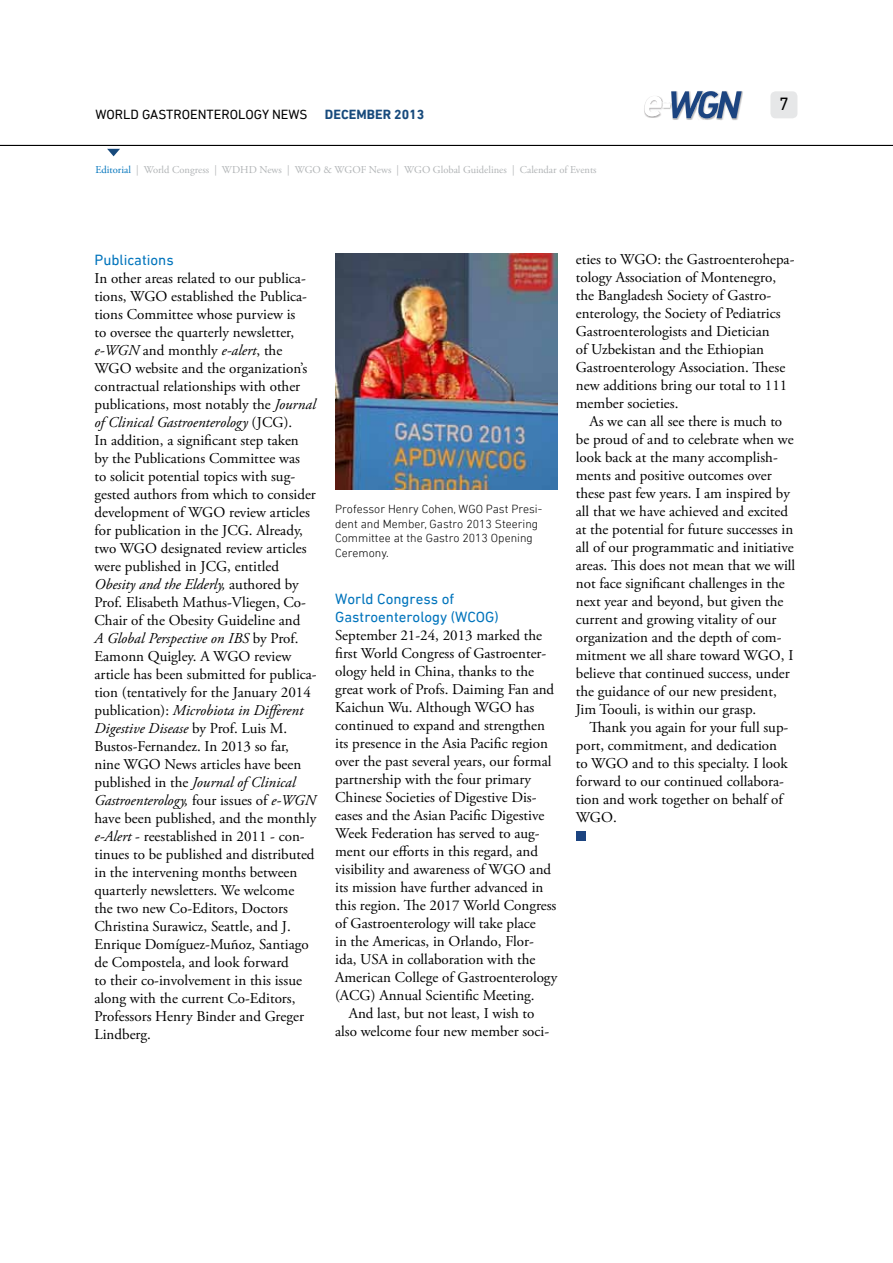
<style>
.page{position:relative;width:893px;height:1263px;background:#fff}
.page>*{position:absolute;margin:0;border:0;box-sizing:border-box;transform-origin:0 0}
.t1{font:18px "DIN Next LT Pro";color:#000}
.t2{font:15px/18px "Adobe Garamond Pro";color:#000}
.t3{font:15px/18px "DIN Next LT Pro";color:#0074bc}
.t4{font:13.5px "DIN Next LT Pro";color:#000}
.t5{font:700 13.5px "DIN Next LT Pro";color:#174a7c}
.t6{font:300 12px/14.4px "DIN Next LT Pro";color:#000}
.t7{font:10.5px "Adobe Garamond Pro";color:#b1b4b6}
.s1{color:#0074bc}
.s2{font-style:italic}
</style>
<div class="page">
<img style="left:672px;top:91px;width:71px;height:29px">
<img style="left:697px;top:118px;width:8px;height:2px">
<svg style="left:645px;top:91px;width:97px;height:27px"></svg>
<div style="left:770px;top:91px;width:27px;height:27px;background:#e6e7e8;border-radius:5px"></div>
<hr style="left:0;top:145px;width:893px;height:1px;background:#000">
<svg style="left:107px;top:149px;width:13px;height:7px"></svg>
<div style="left:576px;top:831px;width:9px;height:9px;background:#1c4480"></div>
<img style="left:335px;top:254px;width:223px;height:236px">
<p class="t4" style="left:95px;top:106px;width:214px">WORLD GASTROENTEROLOGY NEWS</p>
<p class="t5" style="left:325px;top:106px;width:101px">DECEMBER 2013</p>
<p class="t7" style="left:95px;top:164px;width:503px"><span class="s1">Editorial</span> | World Congress | WDHD News | WGO &amp; WGOF News | WGO Global Guidelines | Calendar of Events</p>
<p class="t1" style="left:779px;top:93px;width:11px">7</p>
<p class="t3" style="left:94px;top:251px;width:81px">Publications</p>
<p class="t2" style="left:94px;top:270px;width:224px">In other areas related to our publica&shy;tions, WGO established the Publica&shy;tions Committee whose purview is<br>to oversee the quarterly newsletter, <span class="s2">e-WGN</span> and monthly <span class="s2">e-alert</span>, the WGO website and the organization’s contractual relationships with other publications, most notably the <span class="s2">Journal of Clinical Gastroenterology</span> (JCG).<br>In addition, a significant step taken<br>by the Publications Committee was<br>to solicit potential topics with sug&shy;gested authors from which to consider development of WGO review articles for publication in the JCG. Already, two WGO designated review articles were published in JCG, entitled <span class="s2">Obesity and the Elderly,</span> authored by Prof. Elisabeth Mathus-Vliegen, Co-Chair of the Obesity Guideline and<br><span class="s2">A Global Perspective on IBS</span> by Prof.<br>Eamonn Quigley. A WGO review article has been submitted for publica&shy;tion (tentatively for the January 2014 publication): <span class="s2">Microbiota in Different Digestive Disease</span> by Prof. Luis M.<br>Bustos-Fernandez. In 2013 so far, nine WGO News articles have been published in the <span class="s2">Journal of Clinical Gastroenterology,</span> four issues of <span class="s2">e-WGN </span>have been published, and the monthly <span class="s2">e-Alert</span> - reestablished in 2011 - con&shy;tinues to be published and distributed in the intervening months between quarterly newsletters. We welcome<br>the two new Co-Editors, Doctors Christina Surawicz, Seattle, and J.<br>Enrique Domíguez-Muñoz, Santiago de Compostela, and look forward<br>to their co-involvement in this issue along with the current Co-Editors, Professors Henry Binder and Greger Lindberg.</p>
<p class="t6" style="left:335px;top:502px;width:209px">Professor Henry Cohen, WGO Past Presi&shy;dent and Member, Gastro 2013 Steering<br>Committee at the Gastro 2013 Opening<br>Ceremony.</p>
<p class="t3" style="left:335px;top:589px;width:165px">World Congress of<br>Gastroenterology (WCOG)</p>
<p class="t2" style="left:335px;top:627px;width:208px">September 21-24, 2013 marked the</p>
<p class="t2" style="left:335px;top:645px;width:213px">first World Congress of Gastroenter-</p>
<p class="t2" style="left:335px;top:663px;width:200px">ology held in China, thanks to the</p>
<p class="t2" style="left:335px;top:681px;width:221px">great work of Profs. Daiming Fan and</p>
<p class="t2" style="left:335px;top:699px;width:201px">Kaichun Wu. Although WGO has</p>
<p class="t2" style="left:335px;top:717px;width:211px">continued to expand and strengthen</p>
<p class="t2" style="left:335px;top:735px;width:214px">its presence in the Asia Pacific region</p>
<p class="t2" style="left:335px;top:753px;width:218px">over the past several years, our formal</p>
<p class="t2" style="left:335px;top:771px;width:197px">partnership with the four primary</p>
<p class="t2" style="left:335px;top:789px;width:203px">Chinese Societies of Digestive Dis-</p>
<p class="t2" style="left:335px;top:807px;width:211px">eases and the Asian Pacific Digestive</p>
<p class="t2" style="left:335px;top:825px;width:206px">Week Federation has served to aug-</p>
<p class="t2" style="left:335px;top:843px;width:204px">ment our efforts in this regard, and</p>
<p class="t2" style="left:335px;top:861px;width:217px">visibility and awareness of WGO and</p>
<p class="t2" style="left:335px;top:879px;width:210px">its mission have further advanced in</p>
<p class="t2" style="left:335px;top:897px;width:223px">this region. The 2017 World Congress</p>
<p class="t2" style="left:335px;top:915px;width:202px">of Gastroenterology will take place</p>
<p class="t2" style="left:335px;top:933px;width:200px">in the Americas, in Orlando, Flor-</p>
<p class="t2" style="left:335px;top:951px;width:202px">ida, USA in collaboration with the</p>
<p class="t2" style="left:335px;top:969px;width:224px">American College of Gastroenterology</p>
<p class="t2" style="left:335px;top:987px;width:201px">(ACG) Annual Scientific Meeting.</p>
<p class="t2" style="left:349px;top:1005px;width:187px">And last, but not least, I wish to</p>
<p class="t2" style="left:335px;top:1023px;width:216px">also welcome four new member soci-</p>
<p class="t2" style="left:576px;top:251px;width:220px">eties to WGO: the Gastroenterohepa&shy;tology Association of Montenegro, the Bangladesh Society of Gastro&shy;enterology, the Society of Pediatrics Gastroenterologists and Dietician<br>of Uzbekistan and the Ethiopian Gastroenterology Association. These new additions bring our total to 111 member societies.</p>
<p class="t2" style="left:576px;top:413px;width:221px;text-indent:14px">As we can all see there is much to be proud of and to celebrate when we look back at the many accomplish&shy;ments and positive outcomes over these past few years. I am inspired by all that we have achieved and excited at the potential for future successes in all of our programmatic and initiative areas. This does not mean that we will not face significant challenges in the next year and beyond, but given the current and growing vitality of our organization and the depth of com&shy;mitment we all share toward WGO, I believe that continued success, under the guidance of our new president, Jim Toouli, is within our grasp.</p>
<p class="t2" style="left:576px;top:719px;width:214px;text-indent:14px">Thank you again for your full sup&shy;port, commitment, and dedication to WGO and to this specialty. I look forward to our continued collabora&shy;tion and work together on behalf of<br>WGO.</p>
</div>
